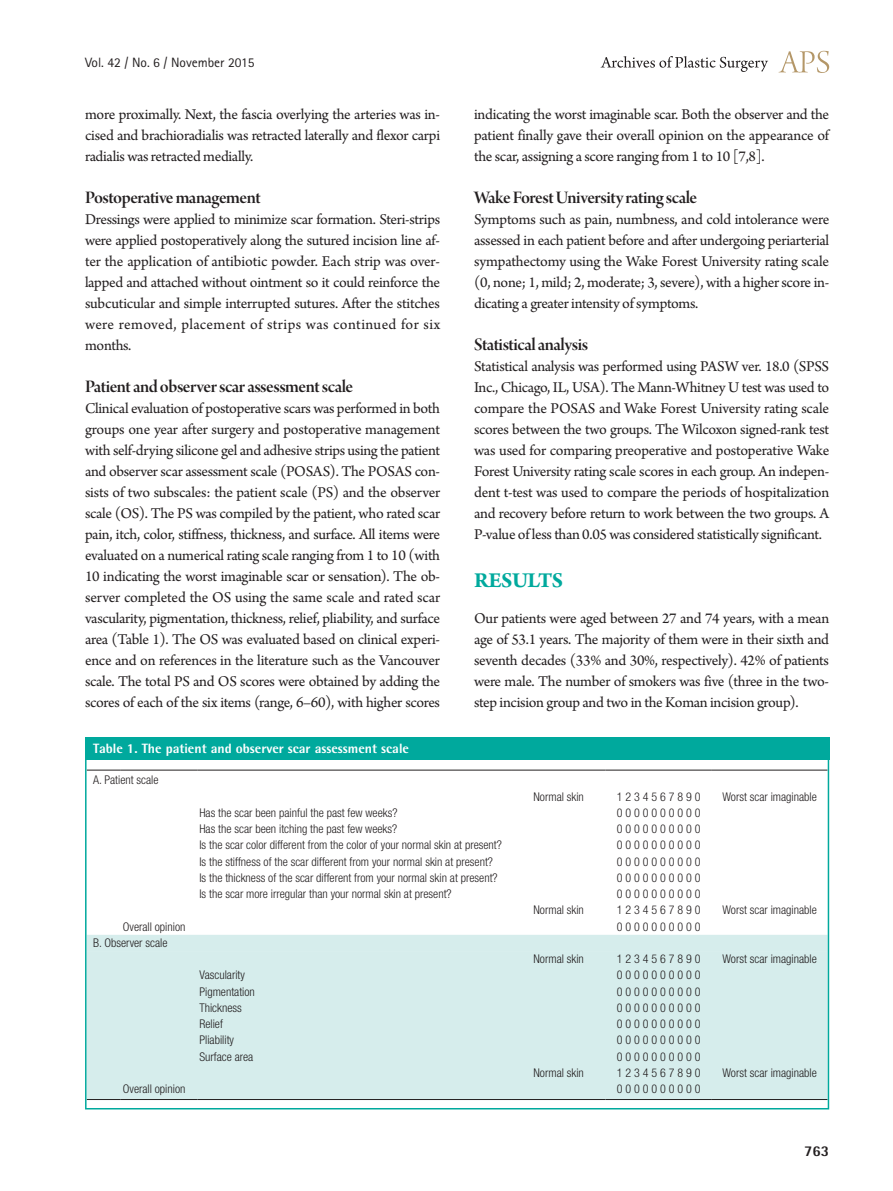
<style>
.page{position:relative;width:893px;height:1191px;background:#fff}
.page>*{position:absolute;margin:0;border:0;box-sizing:border-box;transform-origin:0 0}
.대제목{font:700 22.5px "Arno Pro";letter-spacing:-.02em;color:#00a99d}
.중제목{font:18.75px "Arno Pro Smbd Display";letter-spacing:-.025em;color:#231f20}
.본문{font:15.75px/21px "Arno Pro";letter-spacing:-.02em;color:#231f20;text-align:justify}
.t1{font:800 15px "Rotis Semi Sans Std";color:#231f20}
.표그림제목{font:800 13.5px "Rotis Semi Sans Std";color:#fff}
.t2{font:13.5px "Rotis Sans Serif Std";color:#231f20}
.표본문{font:300 condensed 12px "Helvetica Neue LT Std";color:#231f20}
</style>
<div class="page">
<svg style="left:779px;top:51px;width:50px;height:22px"></svg>
<svg style="left:601px;top:56px;width:167px;height:16px"></svg>
<div style="left:88px;top:935px;width:738px;height:16px;background:#d6edec"></div>
<div style="left:88px;top:951px;width:738px;height:148px;background:#d6edec"></div>
<hr style="left:87px;top:1099px;width:34px;height:1px;background:#231f20">
<hr style="left:121px;top:1099px;width:76px;height:1px;background:#231f20">
<hr style="left:197px;top:1099px;width:315px;height:1px;background:#231f20">
<hr style="left:512px;top:1099px;width:93px;height:1px;background:#231f20">
<hr style="left:605px;top:1099px;width:107px;height:1px;background:#231f20">
<hr style="left:712px;top:1099px;width:115px;height:1px;background:#231f20">
<hr style="left:512px;top:770px;width:93px;height:1px;background:#231f20">
<hr style="left:605px;top:770px;width:107px;height:1px;background:#231f20">
<hr style="left:712px;top:770px;width:115px;height:1px;background:#231f20">
<hr style="left:87px;top:770px;width:34px;height:1px;background:#231f20">
<hr style="left:121px;top:770px;width:76px;height:1px;background:#231f20">
<hr style="left:197px;top:770px;width:315px;height:1px;background:#231f20">
<div style="left:85px;top:738px;width:744px;height:22px;background:#00a99d"></div>
<p class="t2" style="left:85px;top:54px;width:171px">Vol. 42 / No. 6 / November 2015</p>
<p class="본문" style="left:85px;top:105px;width:357px">more proximally. Next, the fascia overlying the arteries was in&shy;cised and brachioradialis was retracted laterally and flexor carpi radialis was retracted medially.</p>
<p class="중제목" style="left:85px;top:187px;width:177px">Postoperative management</p>
<p class="본문" style="left:85px;top:210px;width:357px">Dressings were applied to minimize scar formation. Steri-strips were applied postoperatively along the sutured incision line af&shy;ter the application of antibiotic powder. Each strip was over&shy;lapped and attached without ointment so it could reinforce the subcuticular and simple interrupted sutures. After the stitches were removed, placement of strips was continued for six months.</p>
<p class="중제목" style="left:85px;top:376px;width:270px">Patient and observer scar assessment scale</p>
<p class="본문" style="left:85px;top:399px;width:357px">Clinical evaluation of postoperative scars was performed in both groups one year after surgery and postoperative management with self-drying silicone gel and adhesive strips using the patient and observer scar assessment scale (POSAS). The POSAS con&shy;sists of two subscales: the patient scale (PS) and the observer scale (OS). The PS was compiled by the patient, who rated scar pain, itch, color, stiffness, thickness, and surface. All items were evaluated on a numerical rating scale ranging from 1 to 10 (with 10 indicating the worst imaginable scar or sensation). The ob&shy;server completed the OS using the same scale and rated scar vascularity, pigmentation, thickness, relief, pliability, and surface area (Table 1). The OS was evaluated based on clinical experi&shy;ence and on references in the literature such as the Vancouver scale. The total PS and OS scores were obtained by adding the scores of each of the six items (range, 6–60), with higher scores</p>
<p class="표그림제목" style="left:93px;top:739px;width:317px">Table 1. The patient and observer scar assessment scale</p>
<p class="표본문" style="left:93px;top:773px;width:67px">A. Patient scale</p>
<p class="본문" style="left:474px;top:105px;width:357px">indicating the worst imaginable scar. Both the observer and the patient finally gave their overall opinion on the appearance of the scar, assigning a score ranging from 1 to 10 [7,8].</p>
<p class="중제목" style="left:474px;top:187px;width:225px">Wake Forest University rating scale</p>
<p class="본문" style="left:474px;top:210px;width:357px">Symptoms such as pain, numbness, and cold intolerance were assessed in each patient before and after undergoing periarterial sympathectomy using the Wake Forest University rating scale (0, none; 1, mild; 2, moderate; 3, severe), with a higher score in&shy;dicating a greater intensity of symptoms.</p>
<p class="중제목" style="left:474px;top:334px;width:116px">Statistical analysis</p>
<p class="본문" style="left:474px;top:357px;width:357px">Statistical analysis was performed using PASW ver. 18.0 (SPSS Inc., Chicago, IL, USA). The Mann-Whitney U test was used to compare the POSAS and Wake Forest University rating scale scores between the two groups. The Wilcoxon signed-rank test was used for comparing preoperative and postoperative Wake Forest University rating scale scores in each group. An indepen&shy;dent t-test was used to compare the periods of hospitalization and recovery before return to work between the two groups. A P-value of less than 0.05 was considered statistically significant.</p>
<p class="대제목" style="left:474px;top:567px;width:91px">RESULTS</p>
<p class="본문" style="left:474px;top:609px;width:357px">Our patients were aged between 27 and 74 years, with a mean age of 53.1 years. The majority of them were in their sixth and seventh decades (33% and 30%, respectively). 42% of patients were male. The number of smokers was five (three in the two&shy;step incision group and two in the Koman incision group).</p>
<p class="표본문" style="left:534px;top:789px;width:52px">Normal skin</p>
<p class="표본문" style="left:617px;top:789px;width:85px">1 2 3 4 5 6 7 8 9 0</p>
<p class="표본문" style="left:722px;top:789px;width:96px">Worst scar imaginable</p>
<p class="표본문" style="left:199px;top:805px;width:200px">Has the scar been painful the past few weeks?</p>
<p class="표본문" style="left:617px;top:805px;width:85px">0 0 0 0 0 0 0 0 0 0</p>
<p class="표본문" style="left:199px;top:822px;width:199px">Has the scar been itching the past few weeks?</p>
<p class="표본문" style="left:617px;top:822px;width:85px">0 0 0 0 0 0 0 0 0 0</p>
<p class="표본문" style="left:199px;top:838px;width:304px">Is the scar color different from the color of your normal skin at present?</p>
<p class="표본문" style="left:617px;top:838px;width:85px">0 0 0 0 0 0 0 0 0 0</p>
<p class="표본문" style="left:199px;top:854px;width:295px">Is the stiffness of the scar different from your normal skin at present?</p>
<p class="표본문" style="left:617px;top:854px;width:85px">0 0 0 0 0 0 0 0 0 0</p>
<p class="표본문" style="left:199px;top:870px;width:300px">Is the thickness of the scar different from your normal skin at present?</p>
<p class="표본문" style="left:617px;top:870px;width:85px">0 0 0 0 0 0 0 0 0 0</p>
<p class="표본문" style="left:199px;top:887px;width:254px">Is the scar more irregular than your normal skin at present?</p>
<p class="표본문" style="left:617px;top:887px;width:85px">0 0 0 0 0 0 0 0 0 0</p>
<p class="표본문" style="left:534px;top:903px;width:52px">Normal skin</p>
<p class="표본문" style="left:617px;top:903px;width:85px">1 2 3 4 5 6 7 8 9 0</p>
<p class="표본문" style="left:722px;top:903px;width:96px">Worst scar imaginable</p>
<p class="표본문" style="left:123px;top:919px;width:64px">Overall opinion</p>
<p class="표본문" style="left:617px;top:919px;width:85px">0 0 0 0 0 0 0 0 0 0</p>
<p class="표본문" style="left:93px;top:935px;width:76px">B. Observer scale</p>
<p class="표본문" style="left:534px;top:952px;width:52px">Normal skin</p>
<p class="표본문" style="left:617px;top:952px;width:85px">1 2 3 4 5 6 7 8 9 0</p>
<p class="표본문" style="left:722px;top:952px;width:96px">Worst scar imaginable</p>
<p class="표본문" style="left:199px;top:968px;width:47px">Vascularity</p>
<p class="표본문" style="left:617px;top:968px;width:85px">0 0 0 0 0 0 0 0 0 0</p>
<p class="표본문" style="left:199px;top:984px;width:57px">Pigmentation</p>
<p class="표본문" style="left:617px;top:984px;width:85px">0 0 0 0 0 0 0 0 0 0</p>
<p class="표본문" style="left:199px;top:1000px;width:44px">Thickness</p>
<p class="표본문" style="left:617px;top:1000px;width:85px">0 0 0 0 0 0 0 0 0 0</p>
<p class="표본문" style="left:199px;top:1017px;width:25px">Relief</p>
<p class="표본문" style="left:617px;top:1017px;width:85px">0 0 0 0 0 0 0 0 0 0</p>
<p class="표본문" style="left:199px;top:1033px;width:36px">Pliability</p>
<p class="표본문" style="left:617px;top:1033px;width:85px">0 0 0 0 0 0 0 0 0 0</p>
<p class="표본문" style="left:199px;top:1049px;width:55px">Surface area</p>
<p class="표본문" style="left:617px;top:1049px;width:85px">0 0 0 0 0 0 0 0 0 0</p>
<p class="표본문" style="left:534px;top:1065px;width:52px">Normal skin</p>
<p class="표본문" style="left:617px;top:1065px;width:85px">1 2 3 4 5 6 7 8 9 0</p>
<p class="표본문" style="left:722px;top:1065px;width:96px">Worst scar imaginable</p>
<p class="표본문" style="left:123px;top:1082px;width:64px">Overall opinion</p>
<p class="표본문" style="left:617px;top:1082px;width:85px">0 0 0 0 0 0 0 0 0 0</p>
<p class="t1" style="left:804px;top:1141px;width:27px">763</p>
</div>
